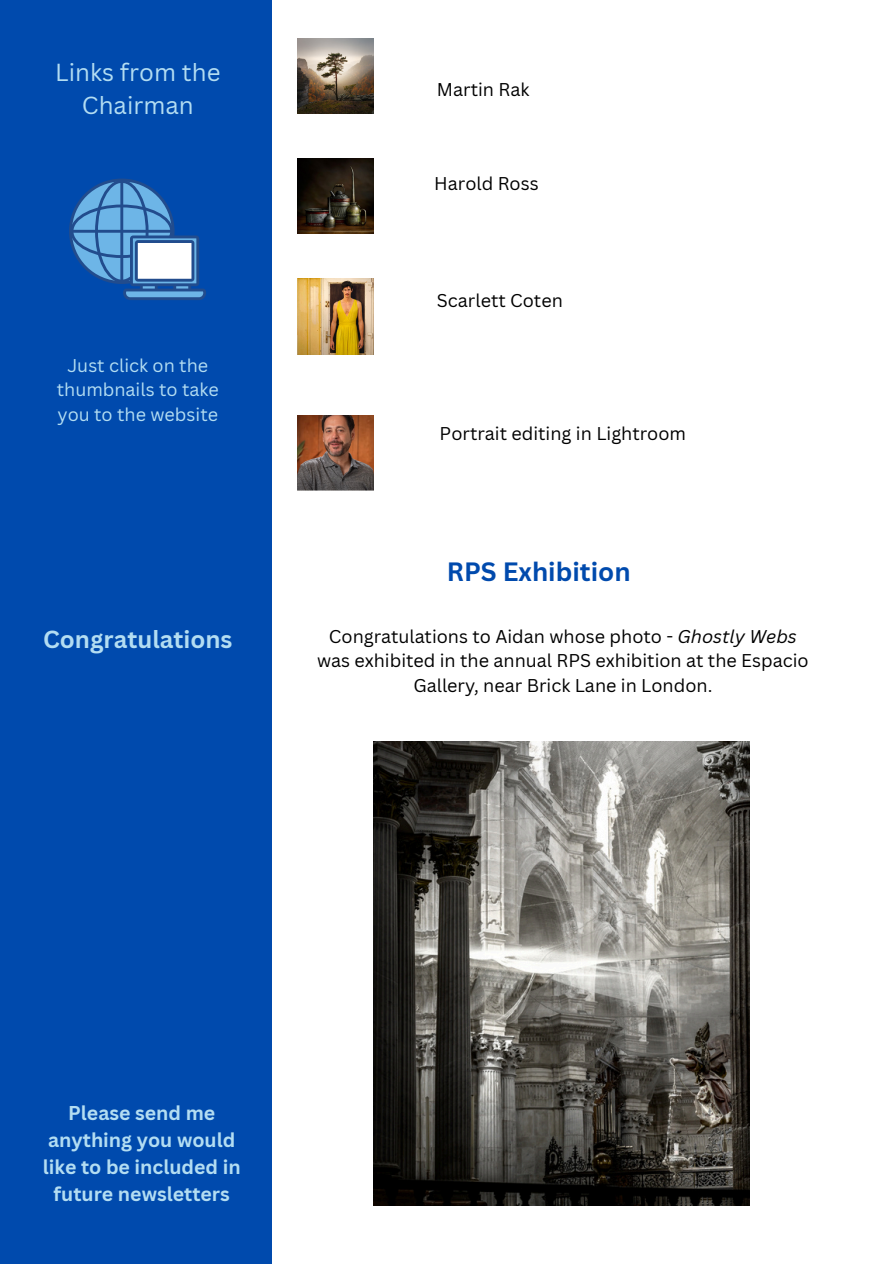
<style>
.page{position:relative;width:894px;height:1264px;background:#fff}
.page>*{position:absolute;margin:0;border:0;box-sizing:border-box;transform-origin:0 0}
.t1{font:700 25.8px "Canva Sans";color:#004aad}
.t2{font:24px/32.7px "Canva Sans";color:#b3ddf2;text-align:center}
.t3{font:700 24px "Canva Sans";color:#b3ddf2}
.t4{font:700 19.5px/27px "Canva Sans";color:#b3ddf2;text-align:center}
.t5{font:18px/24.8px "Canva Sans";color:#000;text-align:center}
.t6{font:18px/24.8px "Canva Sans";color:#b3ddf2;text-align:center}
.s1{font-style:italic}
</style>
<div class="page">
<div style="left:0;top:0;width:272px;height:1263px;background:#004aad"></div>
<svg style="left:69px;top:178px;width:137px;height:122px"></svg>
<img style="left:297px;top:38px;width:76px;height:76px">
<img style="left:297px;top:158px;width:76px;height:76px">
<img style="left:297px;top:279px;width:76px;height:75px">
<img style="left:297px;top:415px;width:76px;height:76px">
<img style="left:373px;top:741px;width:376px;height:464px">
<h1 class="t2" style="left:55px;top:56px;width:167px">Links from the<br>Chairman</h1>
<h3 class="t6" style="left:57px;top:352px;width:163px">Just click on the thumbnails to take you to the website</h3>
<p class="t3" style="left:43px;top:622px;width:191px">Congratulations</p>
<p class="t5" style="left:437px;top:77px;width:94px">Martin Rak</p>
<p class="t5" style="left:434px;top:170px;width:106px">Harold Ross</p>
<p class="t5" style="left:437px;top:288px;width:127px">Scarlett Coten</p>
<p class="t5" style="left:439px;top:421px;width:248px">Portrait editing in Lightroom</p>
<p class="t1" style="left:446px;top:553px;width:185px">RPS Exhibition</p>
<p class="t5" style="left:317px;top:623px;width:493px">Congratulations to Aidan whose photo - <span class="s1">Ghostly Webs </span>was exhibited in the annual RPS exhibition at the Espacio<br>Gallery, near Brick Lane in London.</p>
<h1 class="t4" style="left:43px;top:1098px;width:199px">Please send me anything you would like to be included in future newsletters</h1>
</div>
